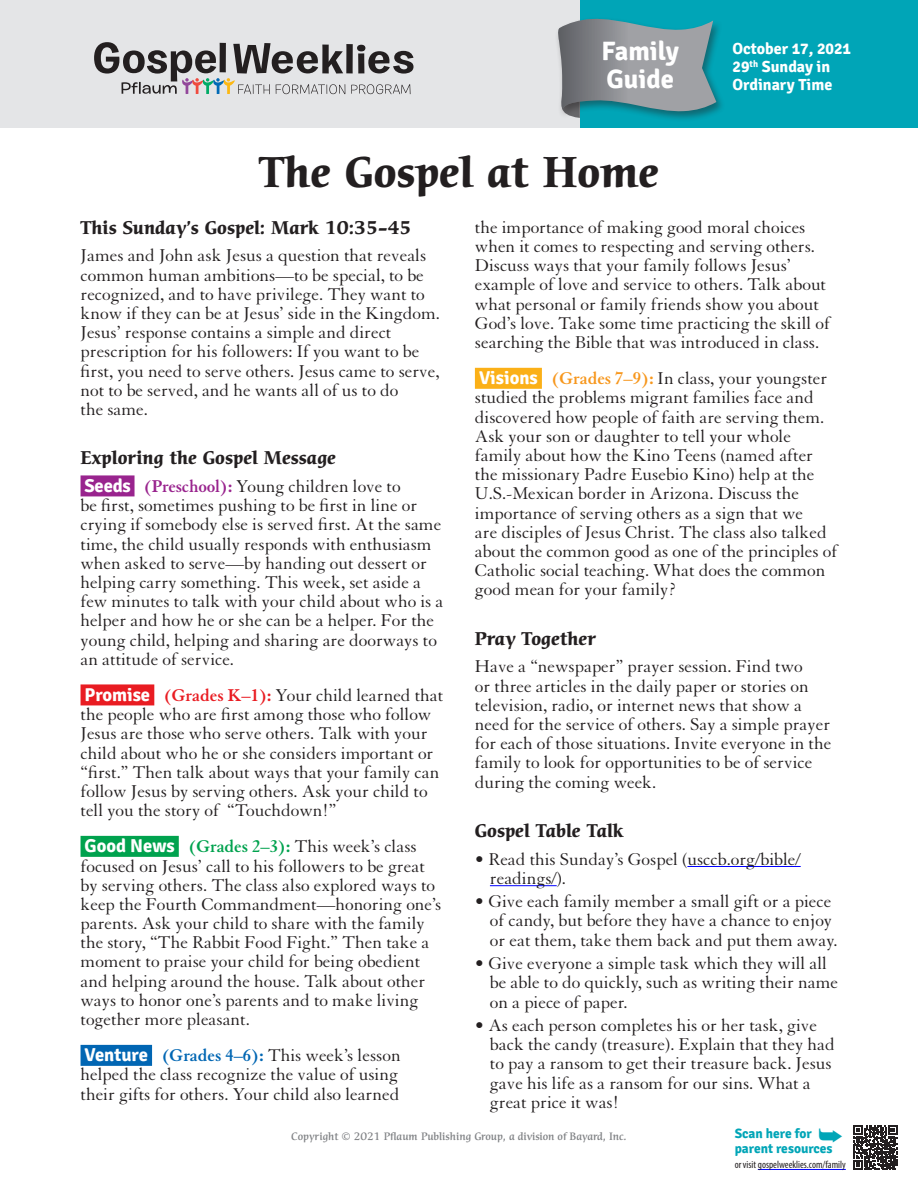
<style>
.page{position:relative;width:918px;height:1188px;background:#fff}
.page>*{position:absolute;margin:0;border:0;box-sizing:border-box;transform-origin:0 0}
.t1{font:700 42px "Cerigo Std";color:#231f20}
.t2{font:700 26.55px/28.2px "Signika";color:#fff}
.t3{font:18.6px/19.2px "Granjon LT Std";color:#231f20}
.t4{font:700 18px "Cerigo Std";color:#231f20}
.t5{font:700 16.05px/18px "Signika";color:#fff}
.t6{font:700 13.5px/15px "Signika";color:#00a5b7}
.t7{font:500 10.5px "Cerigo Std";color:#808285}
.t8{font:condensed 10.5px "Myriad Pro";color:#231f20}
.s1{font-family:"Signika";font-weight:700;color:#fff}
.s2{font-weight:700;color:#99248e}
.s3{font-weight:700;color:#e91c22}
.s4{font-weight:700;color:#00a24e}
.s5{font-weight:700;color:#0166b3}
.s6{font-weight:700;color:#f7971d}
</style>
<div class="page">
<div style="left:543px;top:0;width:375px;height:128px;background:#00a5b7"></div>
<div style="left:0;top:0;width:580px;height:128px;background:#e4e5e7"></div>
<div style="left:555px;top:17px;width:170px;height:105px;background:#231f20;opacity:.45"></div>
<svg style="left:557px;top:18px;width:159px;height:100px;background:#78949a"></svg>
<div style="left:346px;top:44px;width:7px;height:29px;background:#231f20"></div>
<svg style="left:357px;top:45px;width:57px;height:29px"></svg>
<svg style="left:94px;top:42px;width:251px;height:52px"></svg>
<svg style="left:351px;top:84px;width:60px;height:10px"></svg>
<div style="left:81px;top:475px;width:54px;height:21px;background:#99248e"></div>
<div style="left:81px;top:684px;width:73px;height:21px;background:#e91c22"></div>
<div style="left:81px;top:836px;width:98px;height:21px;background:#00a24e"></div>
<div style="left:81px;top:1045px;width:71px;height:21px;background:#0166b3"></div>
<div style="left:475px;top:368px;width:67px;height:21px;background:#fbb017"></div>
<hr style="left:687px;top:866px;width:114px;height:1px;background:#00f">
<hr style="left:490px;top:885px;width:67px;height:1px;background:#00f">
<hr style="left:758px;top:1169px;width:88px;height:1px;background:#00f">
<svg style="left:853px;top:1126px;width:44px;height:44px"></svg>
<h2 class="t2" style="left:602px;top:37px;width:79px">Family<br>Guide</h2>
<h1 class="t1" style="left:259px;top:147px;width:402px">The Gospel at Home</h1>
<p class="t5" style="left:733px;top:40px;width:120px">October 17, 2021<br>29<sup>th</sup> Sunday in<br>Ordinary Time</p>
<p class="t4" style="left:81px;top:217px;width:333px">This Sunday’s Gospel: Mark 10:35–45</p>
<p class="t3" style="left:81px;top:246px;width:361px">James and John ask Jesus a question that reveals common human ambitions—to be special, to be recognized, and to have privilege. They want to know if they can be at Jesus’ side in the Kingdom.<br>Jesus’ response contains a simple and direct prescription for his followers: If you want to be first, you need to serve others. Jesus came to serve, not to be served, and he wants all of us to do<br>the same.</p>
<p class="t4" style="left:81px;top:447px;width:257px">Exploring the Gospel Message</p>
<p class="t3" style="left:81px;top:477px;width:364px"><span class="s1">Seeds</span> <span class="s2">(Preschool):</span> Young children love to<br>be first, sometimes pushing to be first in line or crying if somebody else is served first. At the same time, the child usually responds with enthusiasm when asked to serve—by handing out dessert or helping carry something. This week, set aside a few minutes to talk with your child about who is a helper and how he or she can be a helper. For the young child, helping and sharing are doorways to an attitude of service.</p>
<p class="t3" style="left:81px;top:686px;width:364px"><span class="s1">Promise</span> <span class="s3">(Grades K–1):</span> Your child learned that the people who are first among those who follow Jesus are those who serve others. Talk with your child about who he or she considers important or “first.” Then talk about ways that your family can follow Jesus by serving others. Ask your child to tell you the story of “Touchdown!”</p>
<p class="t3" style="left:81px;top:837px;width:362px"><span class="s1">Good News</span> <span class="s4">(Grades 2–3):</span> This week’s class focused on Jesus’ call to his followers to be great by serving others. The class also explored ways to keep the Fourth Commandment—honoring one’s parents. Ask your child to share with the family the story, “The Rabbit Food Fight.” Then take a moment to praise your child for being obedient and helping around the house. Talk about other ways to honor one’s parents and to make living together more pleasant.</p>
<p class="t3" style="left:81px;top:1046px;width:322px"><span class="s1">Venture</span> <span class="s5">(Grades 4–6):</span> This week’s lesson helped the class recognize the value of using their gifts for others. Your child also learned</p>
<p class="t3" style="left:475px;top:218px;width:357px">the importance of making good moral choices when it comes to respecting and serving others.<br>Discuss ways that your family follows Jesus’ example of love and service to others. Talk about what personal or family friends show you about God’s love. Take some time practicing the skill of searching the Bible that was introduced in class.</p>
<p class="t3" style="left:475px;top:369px;width:364px"><span class="s1">Visions</span> <span class="s6">(Grades 7–9):</span> In class, your youngster studied the problems migrant families face and discovered how people of faith are serving them.<br>Ask your son or daughter to tell your whole family about how the Kino Teens (named after the missionary Padre Eusebio Kino) help at the U.S.-Mexican border in Arizona. Discuss the importance of serving others as a sign that we<br>are disciples of Jesus Christ. The class also talked about the common good as one of the principles of Catholic social teaching. What does the common good mean for your family?</p>
<p class="t4" style="left:475px;top:628px;width:122px">Pray Together</p>
<p class="t3" style="left:475px;top:658px;width:358px">Have a “newspaper” prayer session. Find two<br>or three articles in the daily paper or stories on television, radio, or internet news that show a need for the service of others. Say a simple prayer for each of those situations. Invite everyone in the family to look for opportunities to be of service during the coming week.</p>
<p class="t4" style="left:475px;top:820px;width:150px">Gospel Table Talk</p>
<p class="t3" style="left:490px;top:850px;width:312px;text-indent:-15px">• Read this Sunday’s Gospel (usccb.org/bible/ readings/).</p>
<p class="t3" style="left:490px;top:892px;width:349px;text-indent:-15px">• Give each family member a small gift or a piece of candy, but before they have a chance to enjoy or eat them, take them back and put them away.</p>
<p class="t3" style="left:490px;top:954px;width:350px;text-indent:-15px">• Give everyone a simple task which they will all be able to do quickly, such as writing their name on a piece of paper.</p>
<p class="t3" style="left:490px;top:1016px;width:346px;text-indent:-15px">• As each person completes his or her task, give back the candy (treasure). Explain that they had to pay a ransom to get their treasure back. Jesus gave his life as a ransom for our sins. What a great price it was!</p>
<p class="t7" style="left:291px;top:1130px;width:337px">Copyright © 2021 Pflaum Publishing Group, a division of Bayard, Inc.</p>
<p class="t6" style="left:735px;top:1127px;width:99px">Scan here for parent resources</p>
<p class="t8" style="left:735px;top:1159px;width:113px">or visit gospelweeklies.com/family</p>
</div>
